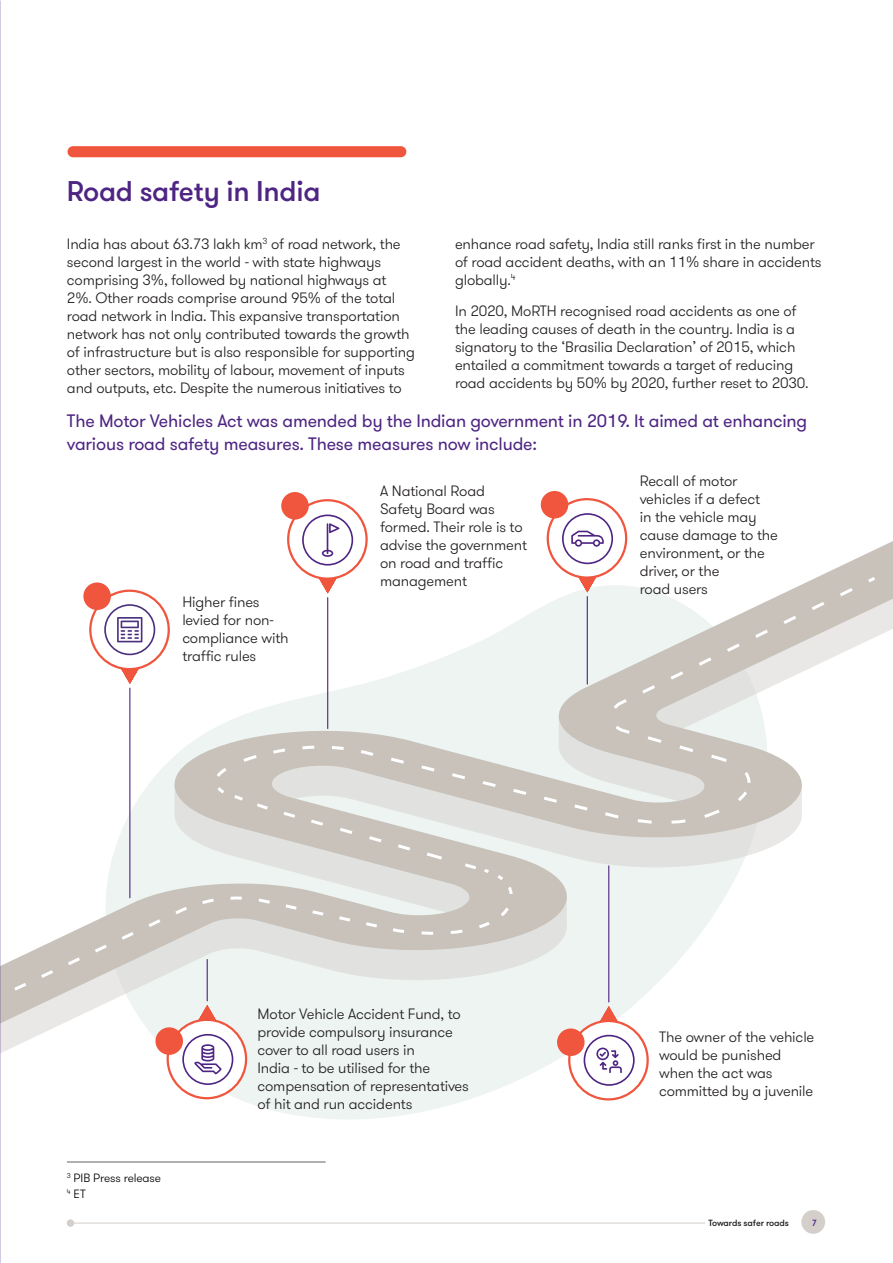
<style>
.page{position:relative;width:893px;height:1263px;background:#fff}
.page>*{position:absolute;margin:0;border:0;box-sizing:border-box;transform-origin:0 0}
._01_Headline_one_Bold_54pt{font:500 28.5px "GT Walsheim Pro";letter-spacing:-.01em;color:#4e2582}
._11_Body_text{font:18px/22.5px "GT Walsheim Pro";letter-spacing:-.01em;color:#4e2582}
._11_Body_text-2{font:300 15px/18px "GT Walsheim Pro";letter-spacing:-.01em;color:#231f20}
._11_Body_text-3{font:300 12px/16.5px "GT Walsheim Pro";letter-spacing:-.01em;color:#000001}
.t1{font:500 9px "GT Walsheim Pro";letter-spacing:-.01em;color:#231f20}
.t2{font:500 9px "GT Walsheim Pro";color:#4e2582}
</style>
<div class="page">
<div style="left:67px;top:1219px;width:7px;height:8px;background:#d4cfca;border-radius:50%"></div>
<div style="left:801px;top:1210px;width:24px;height:24px;background:#d4cfca;border-radius:50%"></div>
<hr style="left:67px;top:1223px;width:638px;height:1px;background:#d4cfca">
<svg style="left:166px;top:1061px;width:483px;height:58px;fill:#edf4f2"></svg>
<svg style="left:0;top:1031px;width:649px;height:30px;fill:#edf4f2"></svg>
<svg style="left:0;top:535px;width:893px;height:496px"></svg>
<svg style="left:0;top:574px;width:878px;height:455px"></svg>
<hr style="left:327px;top:598px;width:1px;height:130px;background:#4e2582">
<svg style="left:287px;top:499px;width:81px;height:81px"></svg>
<div style="left:289px;top:501px;width:76px;height:76px;background:#fff;border-radius:50%"></div>
<div style="left:281px;top:492px;width:28px;height:27px;background:#f0553e;border-radius:50%"></div>
<hr style="left:587px;top:596px;width:1px;height:88px;background:#4e2582">
<svg style="left:547px;top:498px;width:80px;height:81px"></svg>
<div style="left:549px;top:500px;width:76px;height:76px;background:#fff;border-radius:50%"></div>
<div style="left:541px;top:491px;width:27px;height:27px;background:#f0553e;border-radius:50%"></div>
<hr style="left:129px;top:688px;width:1px;height:210px;background:#4e2582">
<svg style="left:89px;top:590px;width:81px;height:80px"></svg>
<div style="left:91px;top:592px;width:77px;height:76px;background:#fff;border-radius:50%"></div>
<div style="left:83px;top:582px;width:28px;height:28px;background:#f0553e;border-radius:50%"></div>
<hr style="left:608px;top:866px;width:1px;height:136px;background:#4e2582">
<svg style="left:568px;top:1020px;width:81px;height:80px"></svg>
<div style="left:570px;top:1022px;width:76px;height:76px;background:#fff;border-radius:50%"></div>
<div style="left:557px;top:1028px;width:28px;height:28px;background:#f0553e;border-radius:50%"></div>
<svg style="left:104px;top:604px;width:51px;height:80px"></svg>
<svg style="left:302px;top:514px;width:51px;height:79px"></svg>
<hr style="left:207px;top:959px;width:1px;height:42px;background:#4e2582">
<svg style="left:167px;top:1019px;width:80px;height:80px"></svg>
<div style="left:169px;top:1021px;width:76px;height:76px;background:#fff;border-radius:50%"></div>
<div style="left:155px;top:1027px;width:28px;height:28px;background:#f0553e;border-radius:50%"></div>
<svg style="left:584px;top:1006px;width:51px;height:80px"></svg>
<hr style="left:67px;top:1161px;width:259px;height:1px;background:#616366">
<div style="left:68px;top:146px;width:338px;height:11px;background:#f0553e;border-radius:6px"></div>
<svg style="left:562px;top:513px;width:51px;height:79px"></svg>
<svg style="left:182px;top:1005px;width:51px;height:80px"></svg>
<p class="_01_Headline_one_Bold_54pt" style="left:67px;top:173px;width:255px">Road safety in India</p>
<p class="_11_Body_text-2" style="left:67px;top:235px;width:349px">India has about 63.73 lakh km<sup>3</sup> of road network, the second largest in the world - with state highways comprising 3%, followed by national highways at 2%. Other roads comprise around 95% of the total road network in India. This expansive transportation network has not only contributed towards the growth of infrastructure but is also responsible for supporting other sectors, mobility of labour, movement of inputs and outputs, etc. Despite the numerous initiatives to</p>
<p class="_11_Body_text" style="left:67px;top:410px;width:742px">The Motor Vehicles Act was amended by the Indian government in 2019. It aimed at enhancing various road safety measures. These measures now include:</p>
<p class="_11_Body_text-2" style="left:455px;top:235px;width:368px">enhance road safety, India still ranks first in the number of road accident deaths, with an 11% share in accidents globally.<sup>4</sup></p>
<p class="_11_Body_text-2" style="left:455px;top:302px;width:355px">In 2020, MoRTH recognised road accidents as one of the leading causes of death in the country. India is a signatory to the ‘Brasilia Declaration’ of 2015, which entailed a commitment towards a target of reducing road accidents by 50% by 2020, further reset to 2030.</p>
<p class="_11_Body_text-2" style="left:182px;top:593px;width:108px">Higher fines levied for non&shy;compliance with traffic rules</p>
<p class="_11_Body_text-2" style="left:380px;top:482px;width:148px">A National Road<br>Safety Board was formed. Their role is to advise the government on road and traffic management</p>
<p class="_11_Body_text-2" style="left:640px;top:472px;width:140px">Recall of motor vehicles if a defect<br>in the vehicle may cause damage to the environment, or the driver, or the<br>road users</p>
<p class="_11_Body_text-3" style="left:67px;top:1169px;width:96px"><sup>3</sup> PIB Press release<br><sup>4</sup> ET</p>
<p class="_11_Body_text-2" style="left:258px;top:1005px;width:213px">Motor Vehicle Accident Fund, to provide compulsory insurance cover to all road users in<br>India - to be utilised for the compensation of representatives of hit and run accidents</p>
<p class="_11_Body_text-2" style="left:659px;top:1028px;width:157px">The owner of the vehicle would be punished when the act was committed by a juvenile</p>
<p class="t1" style="left:708px;top:1217px;width:82px">Towards safer roads</p>
<p class="t2" style="left:812px;top:1217px;width:7px">7</p>
</div>
